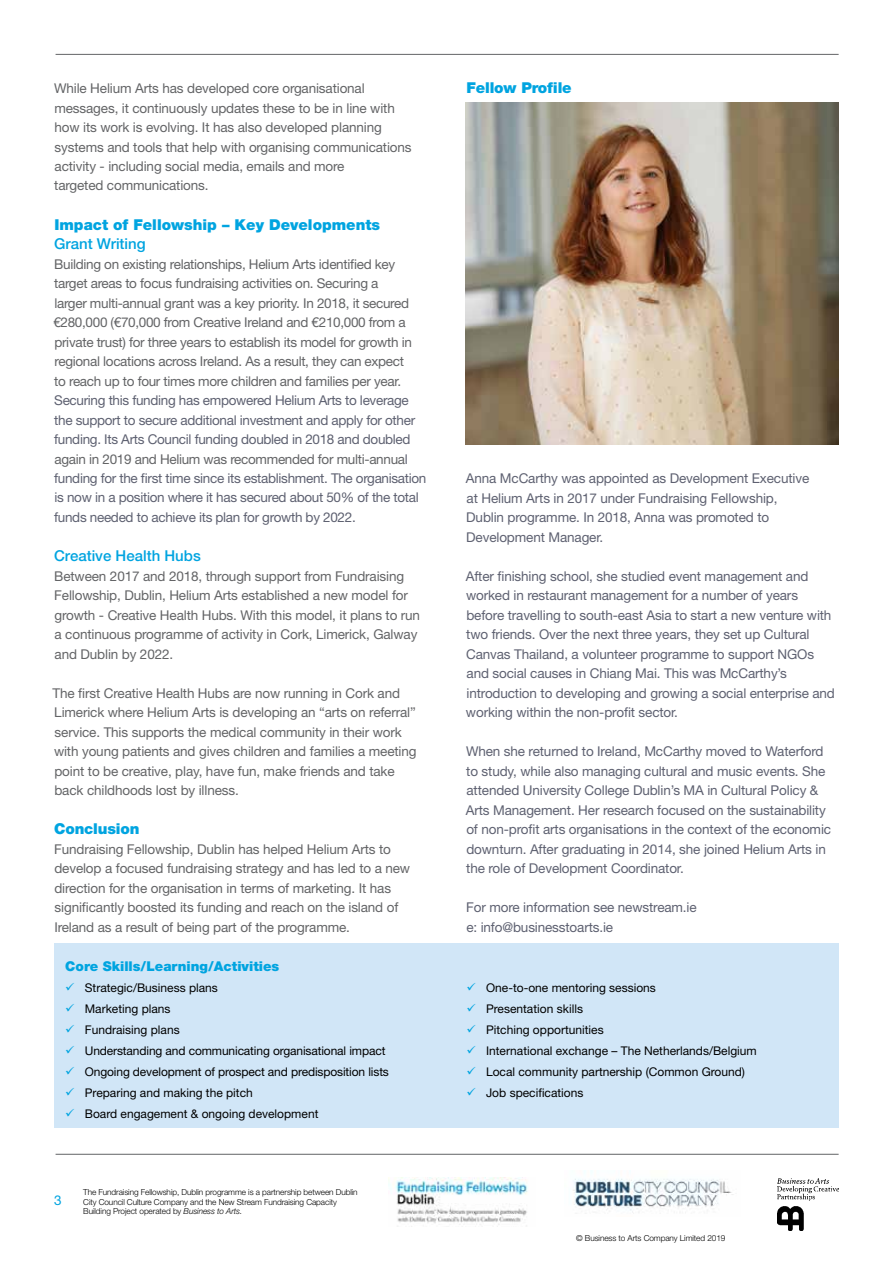
<style>
.page{position:relative;width:893px;height:1263px;background:#fff}
.page>*{position:absolute;margin:0;border:0;box-sizing:border-box;transform-origin:0 0}
.t1{font:900 15px "Helvetica Neue LT Std";color:#00a4e0}
.t2{font:500 15px "Helvetica Neue LT Std";color:#00a4e0}
.t3{font:13.5px/19.5px "Helvetica Neue LT Std";letter-spacing:-.01em;color:#636466}
.t4{font:13.5px/19.5px "Helvetica Neue LT Std";letter-spacing:-.01em;color:#5e6171}
.t5{font:900 13.5px "Helvetica Neue LT Std";color:#00a4e0}
.t6{font:13.5px "Helvetica Neue LT Std";color:#00a4e0}
.t7{font:12px/21px "Helvetica Neue LT Std";color:#000}
.t8{font:300 8.25px/9.8px "Helvetica Neue LT Std";letter-spacing:-.01em;color:#000}
.s1{color:#636466}
.s2{font-style:italic}
</style>
<div class="page">
<hr style="left:56px;top:1154px;width:783px;height:1px;background:#636466">
<hr style="left:56px;top:54px;width:783px;height:1px;background:#636466">
<img style="left:388px;top:1178px;width:140px;height:48px">
<img style="left:778px;top:1178px;width:61px;height:53px">
<img style="left:573px;top:1170px;width:160px;height:44px">
<img style="left:466px;top:103px;width:373px;height:341px">
<div style="left:54px;top:942px;width:785px;height:185px;background:#d1e6f7"></div>
<p class="t3" style="left:54px;top:78px;width:359px">While Helium Arts has developed core organisational messages, it continuously updates these to be in line with how its work is evolving. It has also developed planning systems and tools that help with organising communications activity - including social media, emails and more<br>targeted communications.</p>
<p class="t1" style="left:55px;top:215px;width:327px">Impact of Fellowship – Key Developments</p>
<p class="t2" style="left:54px;top:235px;width:93px">Grant Writing</p>
<p class="t3" style="left:53px;top:254px;width:360px">Building on existing relationships, Helium Arts identified key target areas to focus fundraising activities on. Securing a larger multi-annual grant was a key priority. In 2018, it secured €280,000 (€70,000 from Creative Ireland and €210,000 from a private trust) for three years to establish its model for growth in regional locations across Ireland. As a result, they can expect to reach up to four times more children and families per year.</p>
<p class="t4" style="left:54px;top:390px;width:374px">Securing this funding has empowered Helium Arts to leverage the support to secure additional investment and apply for other funding. Its Arts Council funding doubled in 2018 and doubled <span class="s1">again in 2019 and Helium was recommended for multi-annua</span>l funding for the first time since its establishment. The organisation is now in a position where it has secured about 50% of the total funds needed to achieve its plan for growth by 2022.</p>
<p class="t2" style="left:54px;top:547px;width:148px">Creative Health Hubs</p>
<p class="t3" style="left:54px;top:566px;width:367px">Between 2017 and 2018, through support from Fundraising Fellowship, Dublin, Helium Arts established a new model for growth - Creative Health Hubs. With this model, it plans to run a continuous programme of activity in Cork, Limerick, Galway and Dublin by 2022.</p>
<p class="t3" style="left:53px;top:683px;width:365px">The first Creative Health Hubs are now running in Cork and Limerick where Helium Arts is developing an “arts on referral” service. This supports the medical community in their work with young patients and gives children and families a meeting point to be creative, play, have fun, make friends and take back childhoods lost by illness.</p>
<p class="t1" style="left:54px;top:820px;width:87px">Conclusion</p>
<p class="t3" style="left:54px;top:839px;width:357px">Fundraising Fellowship, Dublin has helped Helium Arts to develop a focused fundraising strategy and has led to a new direction for the organisation in terms of marketing. It has significantly boosted its funding and reach on the island of Ireland as a result of being part of the programme.</p>
<p class="t1" style="left:466px;top:79px;width:107px">Fellow Profile</p>
<p class="t4" style="left:466px;top:468px;width:345px">Anna McCarthy was appointed as Development Executive at Helium Arts in 2017 under Fundraising Fellowship, Dublin programme. In 2018, Anna was promoted to Development Manager.</p>
<p class="t4" style="left:466px;top:566px;width:371px">After finishing school, she studied event management and worked in restaurant management for a number of years before travelling to south-east Asia to start a new venture with two friends. Over the next three years, they set up Cultural Canvas Thailand, a volunteer programme to support NGOs and social causes in Chiang Mai. This was McCarthy’s introduction to developing and growing a social enterprise and working within the non-profit sector.</p>
<p class="t4" style="left:466px;top:741px;width:367px">When she returned to Ireland, McCarthy moved to Waterford to study, while also managing cultural and music events. She attended University College Dublin’s MA in Cultural Policy &amp; Arts Management. Her research focused on the sustainability of non-profit arts organisations in the context of the economic downturn. After graduating in 2014, she joined Helium Arts in the role of Development Coordinator.</p>
<p class="t4" style="left:466px;top:897px;width:232px">For more information see newstream.ie e: info@businesstoarts.ie</p>
<p class="t5" style="left:65px;top:958px;width:216px">Core Skills/Learning/Activities</p>
<p class="t7" style="left:85px;top:977px;width:306px">Strategic/Business plans<br>Marketing plans<br>Fundraising plans<br>Understanding and communicating organisational impact Ongoing development of prospect and predisposition lists Preparing and making the pitch<br>Board engagement &amp; ongoing development</p>
<p class="t7" style="left:486px;top:977px;width:272px">One-to-one mentoring sessions<br>Presentation skills<br>Pitching opportunities<br>International exchange – The Netherlands/Belgium<br>Local community partnership (Common Ground)<br>Job specifications</p>
<p class="t6" style="left:54px;top:1192px;width:9px">3</p>
<p class="t8" style="left:83px;top:1187px;width:276px">The Fundraising Fellowship, Dublin programme is a partnership between Dublin<br>City Council Culture Company and the New Stream Fundraising Capacity<br>Building Project operated by <span class="s2">Business to Arts.</span></p>
<p class="t8" style="left:576px;top:1233px;width:151px">© Business to Arts Company Limited 2019</p>
</div>
